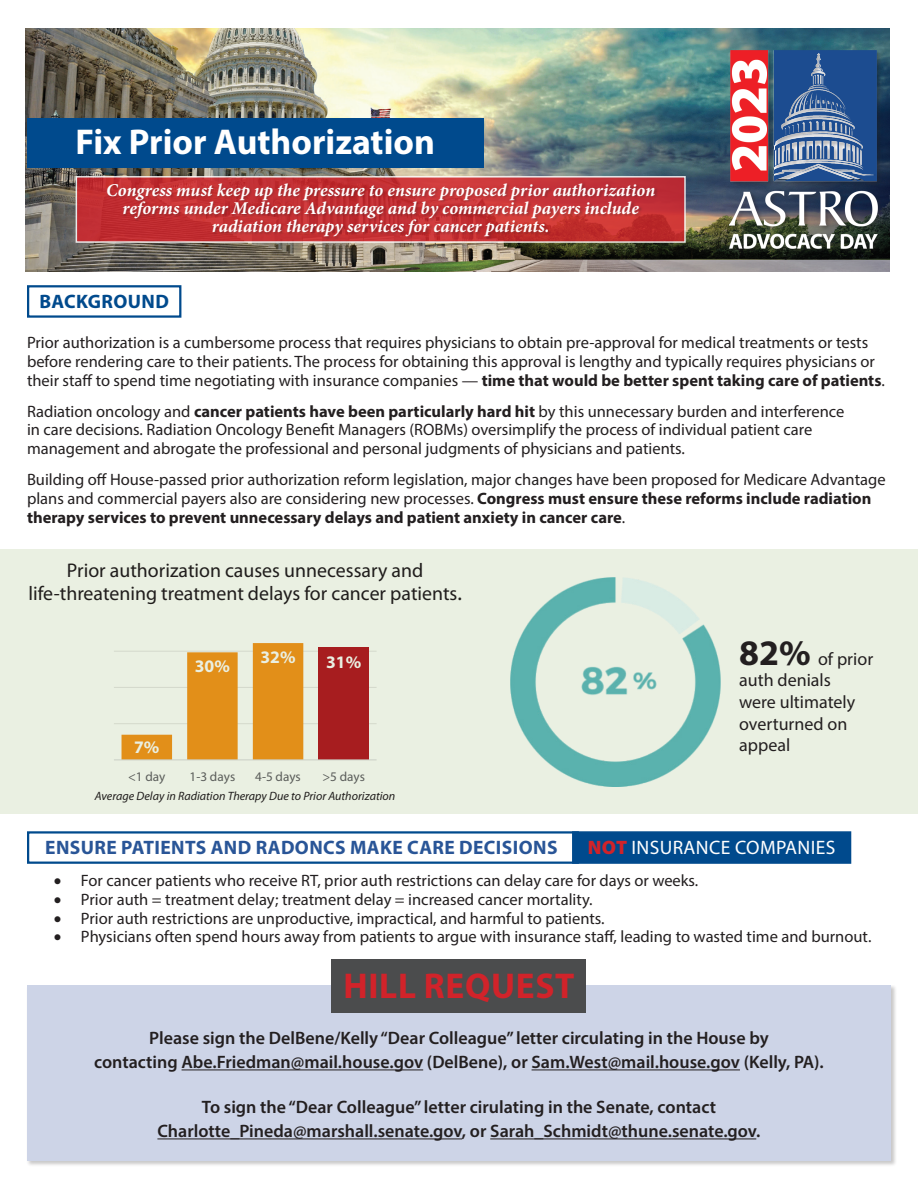
<style>
.page{position:relative;width:918px;height:1188px;background:#fff}
.page>*{position:absolute;margin:0;border:0;box-sizing:border-box;transform-origin:0 0}
.t1{font:700 36px "Myriad Pro";color:#fff}
.t2{font:700 36px "Myriad Pro";letter-spacing:.02em;color:#d1232a}
.t3{font:19.8px/23.2px "Myriad Pro";color:#231f20;text-align:center}
.t4{font:700 19.5px "Myriad Pro";letter-spacing:.02em;color:#295597}
.t5{font:19.5px "Myriad Pro";letter-spacing:.02em;color:#fff}
.t6{font:700 19.5px "Myriad Pro";letter-spacing:.02em;color:#004a8d}
.t7{font:600 18px/24px "Myriad Pro";color:#231f20;text-align:center}
.t8{font:italic 700 18px/18px "Minion Pro";color:#fff;text-align:center}
.t9{font:18px/21.6px "Myriad Pro";color:#231f20}
.t10{font:700 17.7px "Myriad Pro";color:#fff}
.t11{font:16.5px/18.8px "Myriad Pro";color:#231f20}
.t12{font:13.2px "Myriad Pro";color:#636366}
.t13{font:italic 12.15px "Myriad Pro";color:#231f20}
.s1{font-weight:700}
.s2{font-size:22.05px}
.s3{font-weight:700;font-size:36px}
.s4{font-weight:900;color:#d1232a}
</style>
<div class="page">
<div style="left:0;top:549px;width:918px;height:265px;background:#eaf0e2"></div>
<div style="left:26px;top:985px;width:871px;height:182px;background:#231f20;opacity:.25"></div>
<div style="left:27px;top:986px;width:864px;height:175px;background:#cdd4e7"></div>
<img style="left:26px;top:28px;width:864px;height:243px">
<div style="left:27px;top:118px;width:456px;height:50px;background:#004a8d"></div>
<div style="left:729px;top:50px;width:154px;height:204px;background:#231f20;opacity:.35"></div>
<img style="left:729px;top:51px;width:148px;height:197px">
<svg style="left:76px;top:176px;width:610px;height:67px;background:#c9575a"></svg>
<div style="left:107px;top:183px;width:551px;height:57px;background:#231f20;opacity:.25"></div>
<div style="left:27px;top:831px;width:552px;height:33px;border:2px solid #004a8d"></div>
<div style="left:572px;top:831px;width:279px;height:33px;background:#004a8d;border:2px solid #004a8d"></div>
<div style="left:27px;top:285px;width:154px;height:33px;border:2px solid #004a8d"></div>
<hr style="left:182px;top:1069px;width:241px;height:1px;background:#231f20">
<hr style="left:532px;top:1069px;width:208px;height:1px;background:#231f20">
<hr style="left:157px;top:1138px;width:305px;height:1px;background:#231f20">
<hr style="left:490px;top:1138px;width:266px;height:1px;background:#231f20">
<div style="left:332px;top:959px;width:254px;height:54px;background:#4b4c4d"></div>
<hr style="left:114px;top:723px;width:263px;height:1px;background:#e8e7e6">
<hr style="left:114px;top:687px;width:263px;height:1px;background:#e8e7e6">
<hr style="left:114px;top:651px;width:263px;height:1px;background:#e8e7e6">
<div style="left:318px;top:648px;width:51px;height:112px;background:#a71d1f"></div>
<svg style="left:122px;top:643px;width:181px;height:117px"></svg>
<hr style="left:114px;top:760px;width:263px;height:1px;background:#dcdddf">
<img style="left:510px;top:577px;width:211px;height:209px">
<h1 class="t1" style="left:75px;top:119px;width:361px">Fix Prior Authorization</h1>
<p class="t8" style="left:106px;top:181px;width:551px">Congress must keep up the pressure to ensure proposed prior authorization reforms under Medicare Advantage and by commercial payers include radiation therapy services for cancer patients.</p>
<p class="t6" style="left:39px;top:289px;width:131px">BACKGROUND</p>
<p class="t11" style="left:27px;top:333px;width:859px">Prior authorization is a cumbersome process that requires physicians to obtain pre-approval for medical treatments or tests before rendering care to their patients. The process for obtaining this approval is lengthy and typically requires physicians or their staff to spend time negotiating with insurance companies — <span class="s1">time that would be better spent taking care of patients</span>.</p>
<p class="t11" style="left:27px;top:401px;width:819px">Radiation oncology and <span class="s1">cancer patients have been particularly hard hit</span> by this unnecessary burden and interference in care decisions. Radiation Oncology Benefit Managers (ROBMs) oversimplify the process of individual patient care management and abrogate the professional and personal judgments of physicians and patients.</p>
<p class="t11" style="left:27px;top:470px;width:860px">Building off House-passed prior authorization reform legislation, major changes have been proposed for Medicare Advantage plans and commercial payers also are considering new processes. <span class="s1">Congress must ensure these reforms include radiation therapy services to prevent unnecessary delays and patient anxiety in cancer care</span>.</p>
<p class="t3" style="left:28px;top:559px;width:435px">Prior authorization causes unnecessary and life-threatening treatment delays for cancer patients<span class="s2">.</span></p>
<p class="t10" style="left:134px;top:736px;width:27px">7%</p>
<p class="t10" style="left:195px;top:655px;width:37px">30%</p>
<p class="t10" style="left:261px;top:646px;width:37px">32%</p>
<p class="t10" style="left:326px;top:650px;width:37px">31%</p>
<p class="t12" style="left:128px;top:768px;width:39px">&lt;1 day</p>
<p class="t12" style="left:190px;top:768px;width:47px">1-3 days</p>
<p class="t12" style="left:255px;top:768px;width:47px">4-5 days</p>
<p class="t12" style="left:322px;top:768px;width:44px">&gt;5 days</p>
<p class="t13" style="left:95px;top:789px;width:302px">Average Delay in Radiation Therapy Due to Prior Authorization</p>
<p class="t9" style="left:739px;top:648px;width:136px"><span class="s3">82%</span> of prior auth denials<br>were ultimately overturned on appeal</p>
<p class="t4" style="left:45px;top:835px;width:514px">ENSURE PATIENTS AND RADONCS MAKE CARE DECISIONS</p>
<p class="t5" style="left:588px;top:835px;width:249px"><span class="s4">NOT</span> INSURANCE COMPANIES</p>
<p class="t11" style="left:54px;top:871px;width:646px">• For cancer patients who receive RT, prior auth restrictions can delay care for days or weeks.</p>
<p class="t11" style="left:54px;top:890px;width:540px">• Prior auth = treatment delay; treatment delay = increased cancer mortality.</p>
<p class="t11" style="left:54px;top:908px;width:552px">• Prior auth restrictions are unproductive, impractical, and harmful to patients.</p>
<p class="t11" style="left:54px;top:927px;width:819px">• Physicians often spend hours away from patients to argue with insurance staff, leading to wasted time and burnout.</p>
<h1 class="t2" style="left:344px;top:963px;width:232px">HILL REQUEST</h1>
<p class="t7" style="left:94px;top:1026px;width:731px">Please sign the DelBene/Kelly “Dear Colleague” letter circulating in the House by<br>contacting Abe.Friedman@mail.house.gov (DelBene), or Sam.West@mail.house.gov (Kelly, PA).</p>
<p class="t7" style="left:157px;top:1095px;width:605px">To sign the “Dear Colleague” letter cirulating in the Senate, contact<br>Charlotte_Pineda@marshall.senate.gov, or Sarah_Schmidt@thune.senate.gov.</p>
</div>
